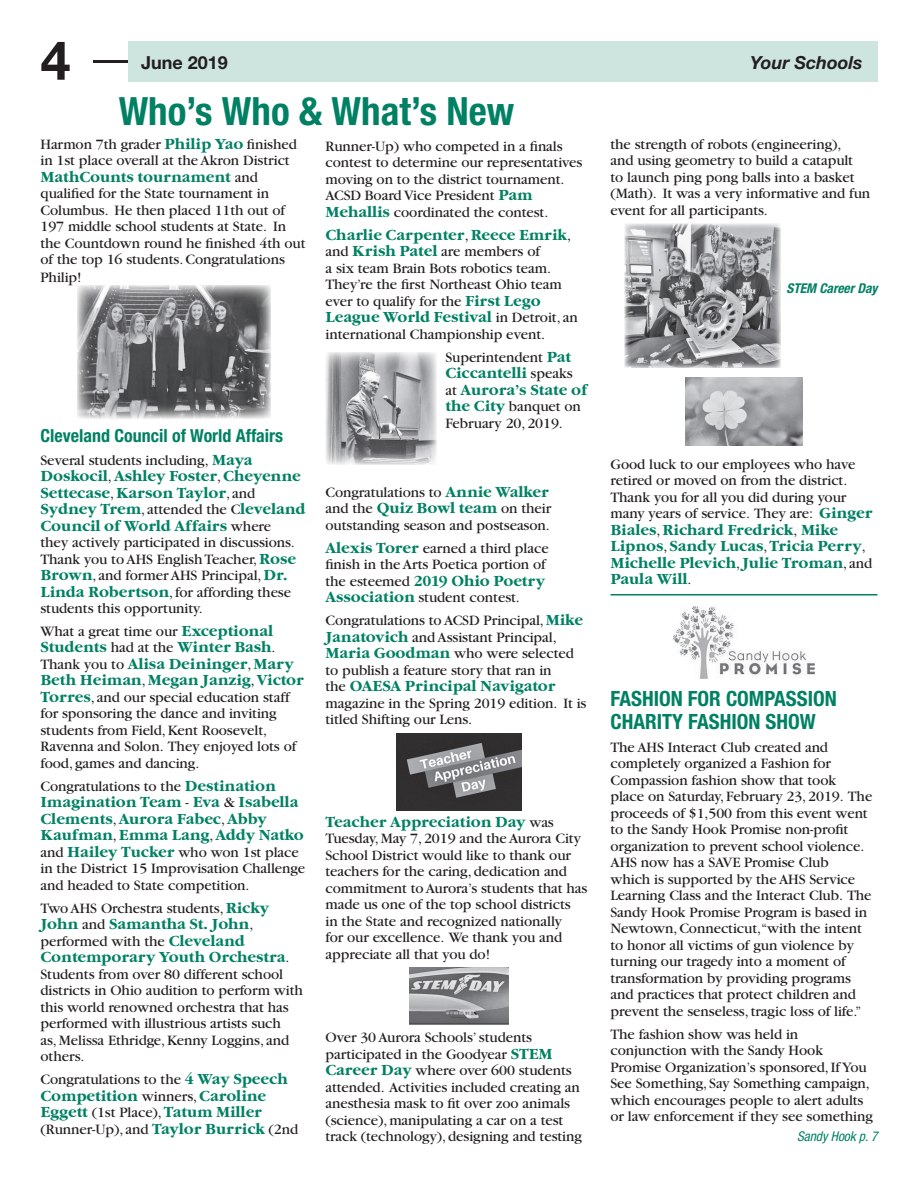
<style>
.page{position:relative;width:918px;height:1188px;background:#fff}
.page>*{position:absolute;margin:0;border:0;box-sizing:border-box;transform-origin:0 0}
.t1{font:700 54px "Helvetica Neue";color:#231f20}
.t2{font:700 condensed 39px "Helvetica Neue";color:#008164}
.t3{font:700 condensed 21px/22.5px "Helvetica Neue";color:#008164}
.t4{font:700 condensed 18px "Helvetica Neue";color:#008164}
.t5{font:italic 700 18px "Helvetica Neue";color:#231f20}
.t6{font:700 18px "Helvetica Neue";color:#231f20}
.t7{font:15px/16.5px "Garamond";letter-spacing:-.005em;color:#231f20}
.t8{font:700 15px/16.5px "Garamond Itc T";letter-spacing:-.005em;color:#008164}
.t9{font:italic 700 condensed 13.5px "Helvetica Neue";letter-spacing:-.005em;color:#008164}
.t10{font:italic condensed 13.5px "Helvetica Neue";letter-spacing:-.005em;color:#008164}
.s1{font-family:"Garamond Itc T";font-weight:700;color:#008164}
.s2{font-family:"Garamond";font-weight:400;color:#231f20}
</style>
<div class="page">
<img style="left:396px;top:734px;width:126px;height:76px">
<img style="left:410px;top:967px;width:98px;height:58px">
<img style="left:77px;top:285px;width:194px;height:134px">
<hr style="left:93px;top:60px;width:41px;height:3px;background:#231f20">
<div style="left:128px;top:41px;width:750px;height:41px;background:#cee4de"></div>
<img style="left:326px;top:352px;width:111px;height:112px">
<img style="left:625px;top:224px;width:155px;height:144px">
<img style="left:686px;top:377px;width:116px;height:69px">
<hr style="left:610px;top:594px;width:268px;height:2px;background:#008164">
<img style="left:673px;top:606px;width:142px;height:73px">
<h1 class="t1" style="left:40px;top:27px;width:32px">4</h1>
<p class="t6" style="left:141px;top:51px;width:88px">June 2019</p>
<p class="t5" style="left:750px;top:51px;width:114px">Your Schools</p>
<h2 class="t2" style="left:119px;top:87px;width:397px">Who’s Who &amp; What’s New</h2>
<p class="t7" style="left:40px;top:136px;width:258px">Harmon 7th grader <span class="s1">Philip Yao</span> finished in 1st place overall at the Akron District</p>
<p class="t8" style="left:40px;top:168px;width:219px">MathCounts tournament <span class="s2">and</span></p>
<p class="t7" style="left:40px;top:185px;width:266px">qualified for the State tournament in Columbus. He then placed 11th out of 197 middle school students at State. In the Countdown round he finished 4th out of the top 16 students. Congratulations</p>
<p class="t7" style="left:40px;top:269px;width:43px">Philip!</p>
<p class="t7" style="left:326px;top:138px;width:258px">Runner-Up) who competed in a finals contest to determine our representatives moving on to the district tournament.<br>ACSD Board Vice President <span class="s1">Pam Mehallis</span> coordinated the contest.</p>
<p class="t8" style="left:326px;top:226px;width:247px">Charlie Carpenter<span class="s2">,</span> Reece Emrik<span class="s2">,</span></p>
<p class="t7" style="left:326px;top:243px;width:238px">and <span class="s1">Krish Patel</span> are members of<br>a six team Brain Bots robotics team.<br>They’re the first Northeast Ohio team ever to qualify for the <span class="s1">First Lego</span></p>
<p class="t8" style="left:326px;top:309px;width:254px">League World Festival <span class="s2">in Detroit, an</span></p>
<p class="t7" style="left:445px;top:323px;width:127px;line-height:23px;text-indent:-120px">international Championship event.<br>Superintendent <span class="s1">Pat</span></p>
<p class="t8" style="left:445px;top:365px;width:144px">Ciccantelli <span class="s2">speaks at</span> Aurora’s State of</p>
<p class="t7" style="left:445px;top:398px;width:137px"><span class="s1">the City</span> banquet on<br>February 20, 2019.</p>
<p class="t4" style="left:40px;top:424px;width:244px">Cleveland Council of World Affairs</p>
<p class="t7" style="left:40px;top:452px;width:214px">Several students including, <span class="s1">Maya</span></p>
<p class="t8" style="left:40px;top:468px;width:267px">Doskocil<span class="s2">,</span> Ashley Foster<span class="s2">,</span> Cheyenne Settecase<span class="s2">,</span> Karson Taylor<span class="s2">, and </span>Sydney Trem<span class="s2">, attended the C</span>leveland Council of World Affairs <span class="s2">where</span></p>
<p class="t7" style="left:40px;top:534px;width:257px">they actively participated in discussions.<br>Thank you to AHS English Teacher, <span class="s1">Rose Brown</span>, and former AHS Principal, <span class="s1">Dr.<br>Linda Robertson</span>, for affording these students this opportunity.</p>
<p class="t7" style="left:40px;top:623px;width:234px">What a great time our <span class="s1">Exceptional</span></p>
<p class="t8" style="left:40px;top:639px;width:265px">Students <span class="s2">had at the</span> Winter Bash<span class="s2">.<br>Thank you to</span> Alisa Deininger<span class="s2">,</span> Mary<br>Beth Heiman<span class="s2">,</span> Megan Janzig<span class="s2">,</span> Victor</p>
<p class="t7" style="left:40px;top:689px;width:257px"><span class="s1">Torres</span>, and our special education staff for sponsoring the dance and inviting students from Field, Kent Roosevelt, Ravenna and Solon. They enjoyed lots of food, games and dancing.</p>
<p class="t7" style="left:40px;top:778px;width:237px">Congratulations to the <span class="s1">Destination</span></p>
<p class="t8" style="left:40px;top:794px;width:265px">Imagination Team <span class="s2">-</span> Eva <span class="s2">&amp;</span> Isabella<br>Clements<span class="s2">,</span> Aurora Fabec<span class="s2">,</span> Abby<br>Kaufman<span class="s2">,</span> Emma Lang<span class="s2">,</span> Addy Natko</p>
<p class="t7" style="left:40px;top:844px;width:266px">and <span class="s1">Hailey Tucker</span> who won 1st place in the District 15 Improvisation Challenge and headed to State competition.</p>
<p class="t7" style="left:40px;top:900px;width:230px">Two AHS Orchestra students, <span class="s1">Ricky</span></p>
<p class="t8" style="left:40px;top:916px;width:214px">John <span class="s2">and</span> Samantha St. John<span class="s2">,</span></p>
<p class="t7" style="left:40px;top:933px;width:206px">performed with the <span class="s1">Cleveland</span></p>
<p class="t8" style="left:40px;top:949px;width:251px">Contemporary Youth Orchestra<span class="s2">.</span></p>
<p class="t7" style="left:40px;top:966px;width:264px">Students from over 80 different school districts in Ohio audition to perform with this world renowned orchestra that has performed with illustrious artists such<br>as, Melissa Ethridge, Kenny Loggins, and others.</p>
<p class="t7" style="left:40px;top:1072px;width:249px">Congratulations to the <span class="s1">4 Way Speech</span></p>
<p class="t8" style="left:40px;top:1088px;width:227px">Competition <span class="s2">winners,</span> Caroline<br>Eggett <span class="s2">(1st Place),</span> Tatum Miller</p>
<p class="t7" style="left:40px;top:1121px;width:259px">(Runner-Up), and <span class="s1">Taylor Burrick</span> (2nd</p>
<p class="t7" style="left:325px;top:484px;width:227px">Congratulations to <span class="s1">Annie Walker </span>and the <span class="s1">Quiz Bowl team</span> on their outstanding season and postseason.</p>
<p class="t7" style="left:325px;top:540px;width:225px"><span class="s1">Alexis Torer</span> earned a third place finish in the Arts Poetica portion of</p>
<p class="t8" style="left:325px;top:572px;width:221px"><span class="s2">the esteemed</span> 2019 Ohio Poetry</p>
<p class="t7" style="left:325px;top:586px;width:259px;line-height:23px"><span class="s1">Association</span> student contest.<br>Congratulations to ACSD Principal, <span class="s1">Mike</span></p>
<p class="t7" style="left:325px;top:629px;width:250px"><span class="s1">Janatovich</span> and Assistant Principal,<br><span class="s1">Maria Goodman</span> who were selected to publish a feature story that ran in</p>
<p class="t8" style="left:325px;top:678px;width:232px"><span class="s2">the</span> OAESA Principal Navigator</p>
<p class="t7" style="left:325px;top:695px;width:263px">magazine in the Spring 2019 edition. It is titled Shifting our Lens.</p>
<p class="t8" style="left:326px;top:814px;width:230px">Teacher Appreciation Day <span class="s2">was</span></p>
<p class="t7" style="left:326px;top:831px;width:263px">Tuesday, May 7, 2019 and the Aurora City School District would like to thank our teachers for the caring, dedication and commitment to Aurora’s students that has made us one of the top school districts<br>in the State and recognized nationally<br>for our excellence. We thank you and appreciate all that you do!</p>
<p class="t7" style="left:326px;top:1029px;width:258px">Over 30 Aurora Schools’ students participated in the Goodyear <span class="s1">STEM Career Day</span> where over 600 students attended. Activities included creating an anesthesia mask to fit over zoo animals (science), manipulating a car on a test track (technology), designing and testing</p>
<p class="t7" style="left:610px;top:136px;width:261px">the strength of robots (engineering),<br>and using geometry to build a catapult<br>to launch ping pong balls into a basket (Math). It was a very informative and fun event for all participants.</p>
<p class="t9" style="left:787px;top:280px;width:92px">STEM Career Day</p>
<p class="t7" style="left:610px;top:456px;width:263px">Good luck to our employees who have retired or moved on from the district.<br>Thank you for all you did during your many years of service. They are: <span class="s1">Ginger</span></p>
<p class="t8" style="left:610px;top:521px;width:263px">Biales<span class="s2">,</span> Richard Fredrick<span class="s2">,</span> Mike<br>Lipnos<span class="s2">,</span> Sandy Lucas<span class="s2">,</span> Tricia Perry<span class="s2">,<br></span>Michelle Plevich<span class="s2">,</span> Julie Troman<span class="s2">, and<br></span>Paula Will<span class="s2">.</span></p>
<h3 class="t3" style="left:610px;top:687px;width:228px">FASHION FOR COMPASSION<br>CHARITY FASHION SHOW</h3>
<p class="t7" style="left:610px;top:739px;width:263px">The AHS Interact Club created and completely organized a Fashion for Compassion fashion show that took place on Saturday, February 23, 2019. The proceeds of $1,500 from this event went to the Sandy Hook Promise non-profit organization to prevent school violence.<br>AHS now has a SAVE Promise Club<br>which is supported by the AHS Service Learning Class and the Interact Club. The Sandy Hook Promise Program is based in Newtown, Connecticut,“with the intent to honor all victims of gun violence by turning our tragedy into a moment of transformation by providing programs and practices that protect children and prevent the senseless, tragic loss of life.”</p>
<p class="t7" style="left:610px;top:1026px;width:264px">The fashion show was held in conjunction with the Sandy Hook Promise Organization’s sponsored, If You See Something, Say Something campaign, which encourages people to alert adults or law enforcement if they see something</p>
<p class="t10" style="left:797px;top:1129px;width:82px">Sandy Hook p. 7</p>
</div>
